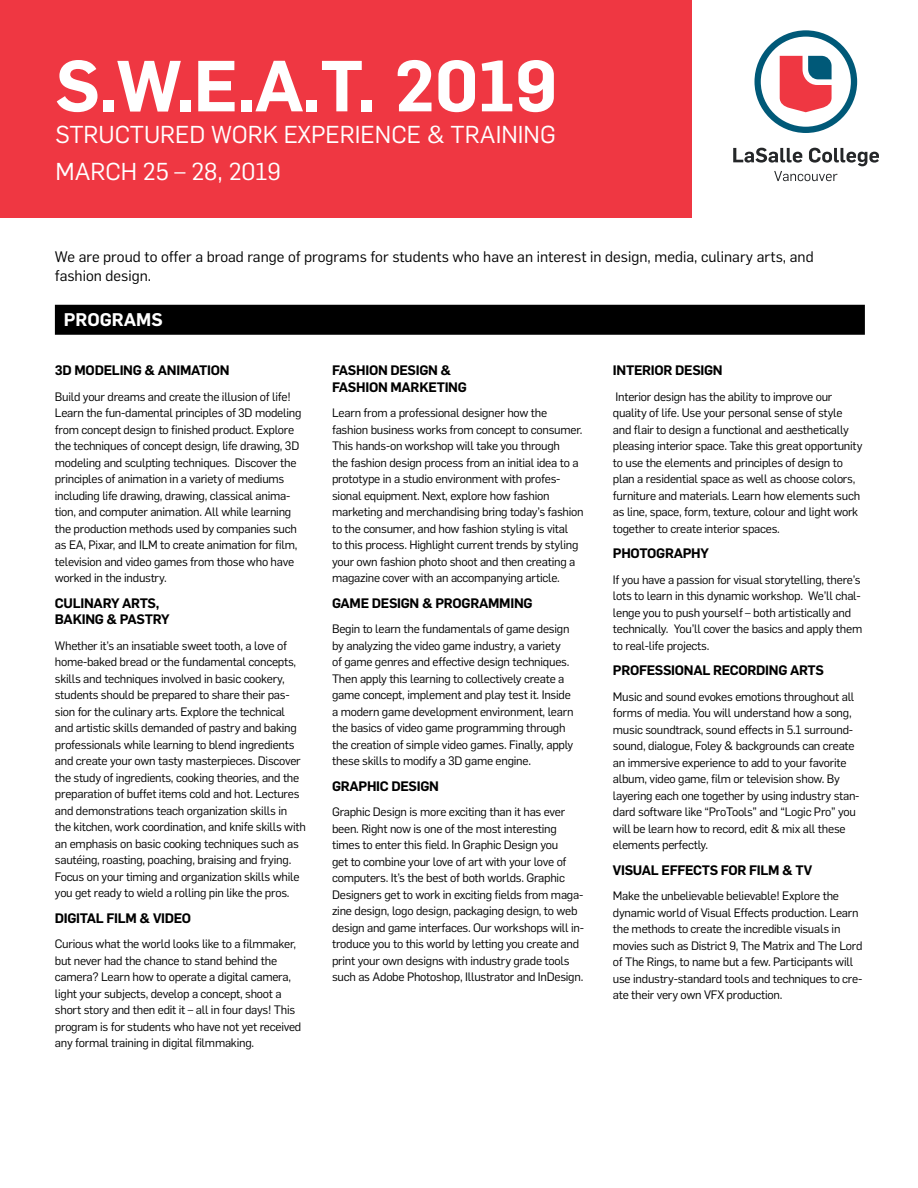
<style>
.page{position:relative;width:918px;height:1188px;background:#fff}
.page>*{position:absolute;margin:0;border:0;box-sizing:border-box;transform-origin:0 0}
.t1{font:600 70.8px "Flama";color:#fff}
.t2{font:24px/37.5px "Flama";color:#fff}
.t3{font:600 18px "Flama";color:#fff}
.t4{font:15px/19.5px "Flama";color:#000}
.t5{font:600 13.5px/16.5px "Flama";letter-spacing:-.02em;color:#000}
.t6{font:12px/16.5px "Flama";letter-spacing:-.02em;color:#000}
</style>
<div class="page">
<svg style="left:755px;top:30px;width:102px;height:103px"></svg>
<svg style="left:733px;top:148px;width:146px;height:33px"></svg>
<div style="left:0;top:0;width:691px;height:218px;background:#ef3742"></div>
<div style="left:55px;top:305px;width:810px;height:30px;background:#000"></div>
<h1 class="t1" style="left:55px;top:35px;width:503px">S.W.E.A.T. 2019</h1>
<h2 class="t2" style="left:55px;top:114px;width:502px">STRUCTURED WORK EXPERIENCE &amp; TRAINING<br>MARCH 25 – 28, 2019</h2>
<p class="t4" style="left:55px;top:246px;width:760px">We are proud to offer a broad range of programs for students who have an interest in design, media, culinary arts, and fashion design.</p>
<h3 class="t3" style="left:64px;top:306px;width:100px">PROGRAMS</h3>
<p class="t5" style="left:55px;top:361px;width:176px">3D MODELING &amp; ANIMATION</p>
<p class="t6" style="left:55px;top:387px;width:248px">Build your dreams and create the illusion of life!<br>Learn the fun-damental principles of 3D modeling from concept design to finished product. Explore the techniques of concept design, life drawing, 3D modeling and sculpting techniques. Discover the principles of animation in a variety of mediums including life drawing, drawing, classical anima&shy;tion, and computer animation. All while learning the production methods used by companies such as EA, Pixar, and ILM to create animation for film, television and video games from those who have worked in the industry.</p>
<p class="t5" style="left:55px;top:594px;width:116px">CULINARY ARTS,<br>BAKING &amp; PASTRY</p>
<p class="t6" style="left:55px;top:636px;width:252px">Whether it’s an insatiable sweet tooth, a love of home-baked bread or the fundamental concepts, skills and techniques involved in basic cookery, students should be prepared to share their pas&shy;sion for the culinary arts. Explore the technical and artistic skills demanded of pastry and baking professionals while learning to blend ingredients and create your own tasty masterpieces. Discover the study of ingredients, cooking theories, and the preparation of buffet items cold and hot. Lectures and demonstrations teach organization skills in the kitchen, work coordination, and knife skills with an emphasis on basic cooking techniques such as sautéing, roasting, poaching, braising and frying.<br>Focus on your timing and organization skills while you get ready to wield a rolling pin like the pros.</p>
<p class="t5" style="left:55px;top:909px;width:138px">DIGITAL FILM &amp; VIDEO</p>
<p class="t6" style="left:55px;top:935px;width:248px">Curious what the world looks like to a filmmaker, but never had the chance to stand behind the camera? Learn how to operate a digital camera, light your subjects, develop a concept, shoot a short story and then edit it – all in four days! This program is for students who have not yet received any formal training in digital filmmaking.</p>
<p class="t5" style="left:332px;top:361px;width:136px">FASHION DESIGN &amp;<br>FASHION MARKETING</p>
<p class="t6" style="left:332px;top:404px;width:253px">Learn from a professional designer how the fashion business works from concept to consumer.<br>This hands-on workshop will take you through<br>the fashion design process from an initial idea to a prototype in a studio environment with profes&shy;sional equipment. Next, explore how fashion marketing and merchandising bring today’s fashion to the consumer, and how fashion styling is vital<br>to this process. Highlight current trends by styling your own fashion photo shoot and then creating a magazine cover with an accompanying article.</p>
<p class="t5" style="left:332px;top:594px;width:202px">GAME DESIGN &amp; PROGRAMMING</p>
<p class="t6" style="left:332px;top:620px;width:243px">Begin to learn the fundamentals of game design by analyzing the video game industry, a variety of game genres and effective design techniques.<br>Then apply this learning to collectively create a game concept, implement and play test it. Inside a modern game development environment, learn the basics of video game programming through the creation of simple video games. Finally, apply these skills to modify a 3D game engine.</p>
<p class="t5" style="left:332px;top:777px;width:108px">GRAPHIC DESIGN</p>
<p class="t6" style="left:332px;top:803px;width:254px">Graphic Design is more exciting than it has ever been. Right now is one of the most interesting times to enter this field. In Graphic Design you<br>get to combine your love of art with your love of computers. It’s the best of both worlds. Graphic Designers get to work in exciting fields from maga&shy;zine design, logo design, packaging design, to web design and game interfaces. Our workshops will in&shy;troduce you to this world by letting you create and print your own designs with industry grade tools such as Adobe Photoshop, Illustrator and InDesign.</p>
<p class="t5" style="left:613px;top:361px;width:111px">INTERIOR DESIGN</p>
<p class="t6" style="left:613px;top:387px;width:251px">Interior design has the ability to improve our quality of life. Use your personal sense of style and flair to design a functional and aesthetically pleasing interior space. Take this great opportunity to use the elements and principles of design to plan a residential space as well as choose colors, furniture and materials. Learn how elements such as line, space, form, texture, colour and light work together to create interior spaces.</p>
<p class="t5" style="left:613px;top:544px;width:98px">PHOTOGRAPHY</p>
<p class="t6" style="left:613px;top:570px;width:251px">If you have a passion for visual storytelling, there’s lots to learn in this dynamic workshop. We’ll chal&shy;lenge you to push yourself – both artistically and technically. You’ll cover the basics and apply them to real-life projects.</p>
<p class="t5" style="left:613px;top:661px;width:213px">PROFESSIONAL RECORDING ARTS</p>
<p class="t6" style="left:613px;top:687px;width:248px">Music and sound evokes emotions throughout all forms of media. You will understand how a song, music soundtrack, sound effects in 5.1 surround&shy;sound, dialogue, Foley &amp; backgrounds can create an immersive experience to add to your favorite album, video game, film or television show. By layering each one together by using industry stan&shy;dard software like “ProTools” and “Logic Pro” you will be learn how to record, edit &amp; mix all these elements perfectly.</p>
<p class="t5" style="left:613px;top:861px;width:201px">VISUAL EFFECTS FOR FILM &amp; TV</p>
<p class="t6" style="left:613px;top:887px;width:251px">Make the unbelievable believable! Explore the dynamic world of Visual Effects production. Learn the methods to create the incredible visuals in movies such as District 9, The Matrix and The Lord of The Rings, to name but a few. Participants will use industry-standard tools and techniques to cre&shy;ate their very own VFX production.</p>
</div>
